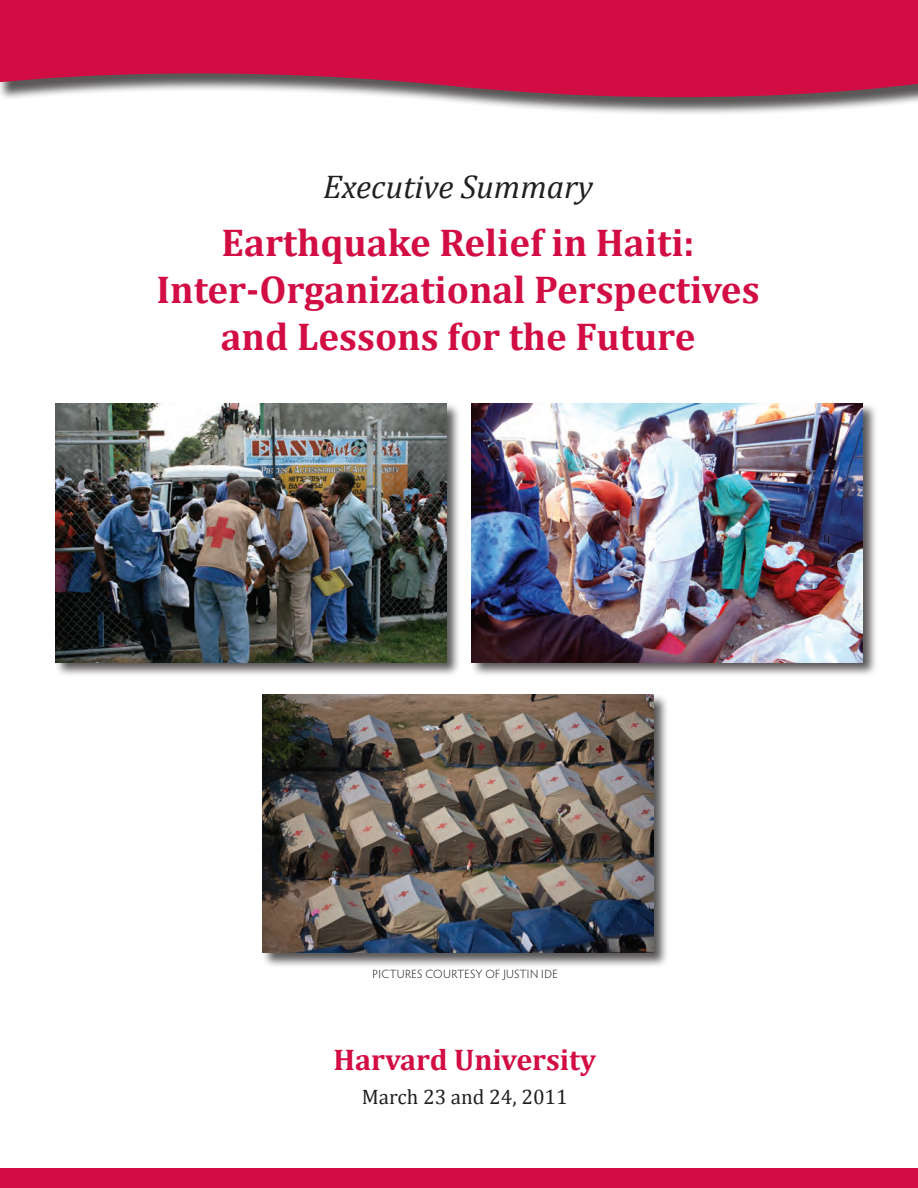
<style>
.page{position:relative;width:918px;height:1188px;background:#fff}
.page>*{position:absolute;margin:0;border:0;box-sizing:border-box;transform-origin:0 0}
.t1{font:700 39px/46.8px "Cambria";color:#d20d44;text-align:center}
.t2{font:italic 33px "Cambria";color:#231f20}
.t3{font:700 30px "Cambria";color:#d20d44}
.t4{font:21px "Cambria";color:#231f20}
.t5{font:300 12px "Hypatia Sans Pro";letter-spacing:.025em;color:#231f20}
</style>
<div class="page">
<div style="left:0;top:1168px;width:918px;height:20px;background:#d20d44"></div>
<div style="left:54px;top:402px;width:407px;height:276px;background:#231f20;opacity:.75"></div>
<img style="left:55px;top:404px;width:391px;height:258px">
<div style="left:261px;top:693px;width:407px;height:275px;background:#231f20;opacity:.75"></div>
<img style="left:263px;top:694px;width:391px;height:259px">
<div style="left:470px;top:402px;width:407px;height:276px;background:#231f20;opacity:.75"></div>
<img style="left:472px;top:404px;width:391px;height:258px">
<svg style="left:0;top:0;width:918px;height:113px;background:#cd3862"></svg>
<p class="t2" style="left:323px;top:166px;width:272px">Executive Summary</p>
<p class="t1" style="left:157px;top:219px;width:604px">Earthquake Relief in Haiti:<br>Inter-Organizational Perspectives and Lessons for the Future</p>
<p class="t5" style="left:373px;top:966px;width:187px">PICTURES COURTESY OF JUSTIN I DE</p>
<p class="t3" style="left:333px;top:1041px;width:264px">Harvard University</p>
<p class="t4" style="left:362px;top:1085px;width:208px">March 23 and 24, 2011</p>
</div>
